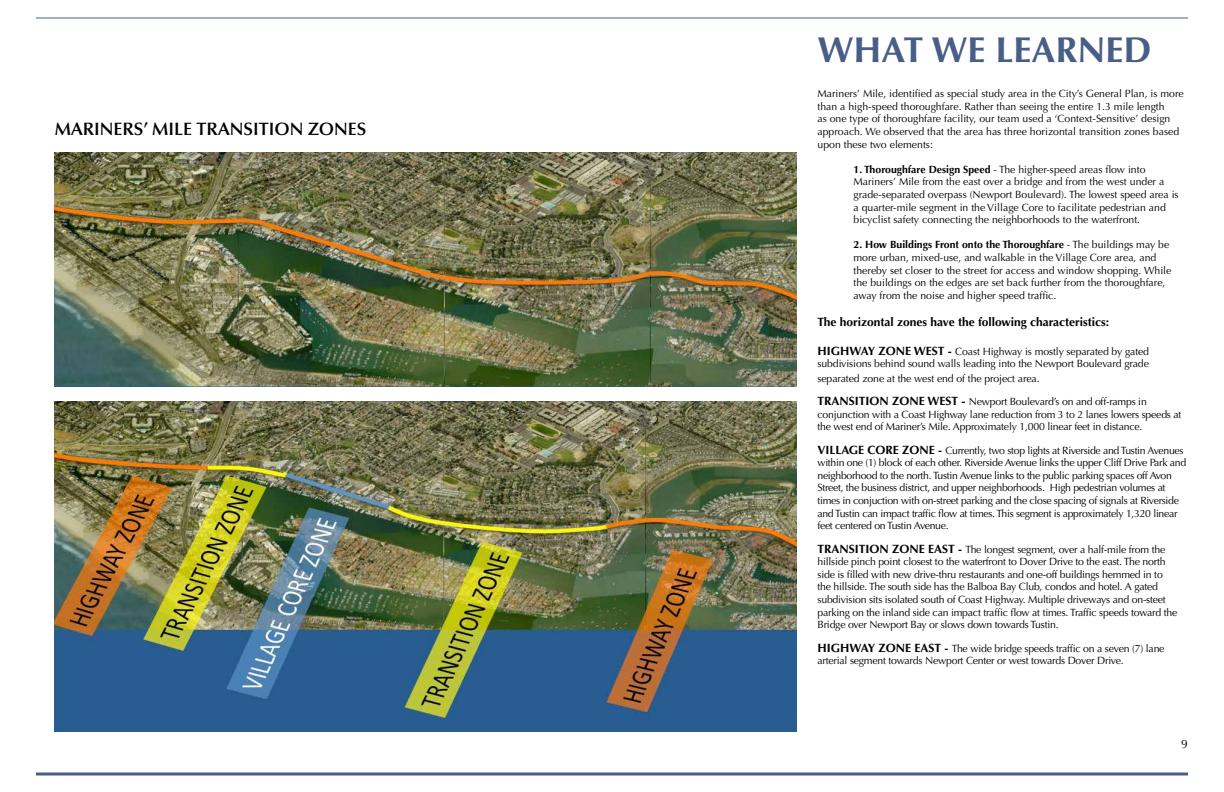
<style>
.page{position:relative;width:1224px;height:792px;background:#fff}
.page>*{position:absolute;margin:0;border:0;box-sizing:border-box;transform-origin:0 0}
.t1{font:700 36px "Optima LT Std";color:#485e88}
.t2{font:600 18px "Optima LT Std";color:#000}
.t3{font:700 12px "Optima LT Std";color:#000}
.t4{font:12px "Optima LT Std";color:#000}
.t5{font:10.5px/12.6px "Optima LT Std";letter-spacing:-.02em;color:#000}
.t6{font:10.5px/12.6px "Optima LT Std";color:#000}
.s1{font-weight:700}
.s2{font-weight:700;font-size:12px}
</style>
<div class="page">
<hr style="left:36px;top:18px;width:1152px;height:1px;background:#485e88">
<svg style="left:36px;top:772px;width:1152px;height:4px;background:#7586a5"></svg>
<img style="left:55px;top:402px;width:741px;height:329px">
<img style="left:55px;top:153px;width:741px;height:233px">
<h2 class="t2" style="left:55px;top:119px;width:313px">MARINERS’ MILE TRANSITION ZONES</h2>
<h1 class="t1" style="left:818px;top:29px;width:220px">WHAT We Learned</h1>
<p class="t6" style="left:818px;top:87px;width:368px">Mariners’ Mile, identified as special study area in the City’s General Plan, is more than a high-speed thoroughfare. Rather than seeing the entire 1.3 mile length<br>as one type of thoroughfare facility, our team used a ‘Context-Sensitive’ design approach. We observed that the area has three horizontal transition zones based upon these two elements:</p>
<p class="t6" style="left:854px;top:163px;width:327px"><span class="s1">1. Thoroughfare Design Speed</span> - The higher-speed areas flow into Mariners’ Mile from the east over a bridge and from the west under a grade-separated overpass (Newport Boulevard). The lowest speed area is a quarter-mile segment in the Village Core to facilitate pedestrian and bicyclist safety connecting the neighborhoods to the waterfront.</p>
<p class="t6" style="left:854px;top:239px;width:319px"><span class="s1">2. How Buildings Front onto the Thoroughfare</span> - The buildings may be more urban, mixed-use, and walkable in the Village Core area, and thereby set closer to the street for access and window shopping. While the buildings on the edges are set back further from the thoroughfare, away from the noise and higher speed traffic.</p>
<p class="t3" style="left:818px;top:315px;width:293px">The horizontal zones have the following characteristics:</p>
<p class="t3" style="left:818px;top:344px;width:19px">Highway</p>
<p class="t3" style="left:879px;top:344px;width:17px">Zone</p>
<p class="t5" style="left:817px;top:345px;width:333px;text-align:right"><span class="s2">WEST -</span> Coast Highway is mostly separated by gated<br>subdivisions behind sound walls leading into the Newport Boulevard grade</p>
<p class="t5" style="left:817px;top:372px;width:224px">separated zone at the west end of the project area.</p>
<p class="t5" style="left:817px;top:395px;width:366px"><span class="s2">TRANSITION ZONE WEST -</span> Newport Boulevard’s on and off-ramps in conjunction with a Coast Highway lane reduction from 3 to 2 lanes lowers speeds at the west end of Mariner’s Mile. Approximately 1,000 linear feet in distance.</p>
<p class="t5" style="left:817px;top:444px;width:370px"><span class="s2">VILLAGE CORE ZONE -</span> Currently, two stop lights at Riverside and Tustin Avenues within one (1) block of each other. Riverside Avenue links the upper Cliff Drive Park and neighborhood to the north. Tustin Avenue links to the public parking spaces off Avon Street, the business district, and upper neighborhoods. High pedestrian volumes at times in conjuction with on-street parking and the close spacing of signals at Riverside and Tustin can impact traffic flow at times. This segment is approximately 1,320 linear feet centered on Tustin Avenue.</p>
<p class="t5" style="left:818px;top:543px;width:361px"><span class="s2">TRANSITION ZONE EAST -</span> The longest segment, over a half-mile from the hillside pinch point closest to the waterfront to Dover Drive to the east. The north side is filled with new drive-thru restaurants and one-off buildings hemmed in to the hillside. The south side has the Balboa Bay Club, condos and hotel. A gated subdivision sits isolated south of Coast Highway. Multiple driveways and on-steet parking on the inland side can impact traffic flow at times. Traffic speeds toward the Bridge over Newport Bay or slows down towards Tustin.</p>
<p class="t5" style="left:818px;top:642px;width:349px"><span class="s2">HIGHWAY ZONE EAST -</span> The wide bridge speeds traffic on a seven (7) lane arterial segment towards Newport Center or west towards Dover Drive.</p>
<p class="t4" style="left:1181px;top:737px;width:8px">9</p>
</div>
